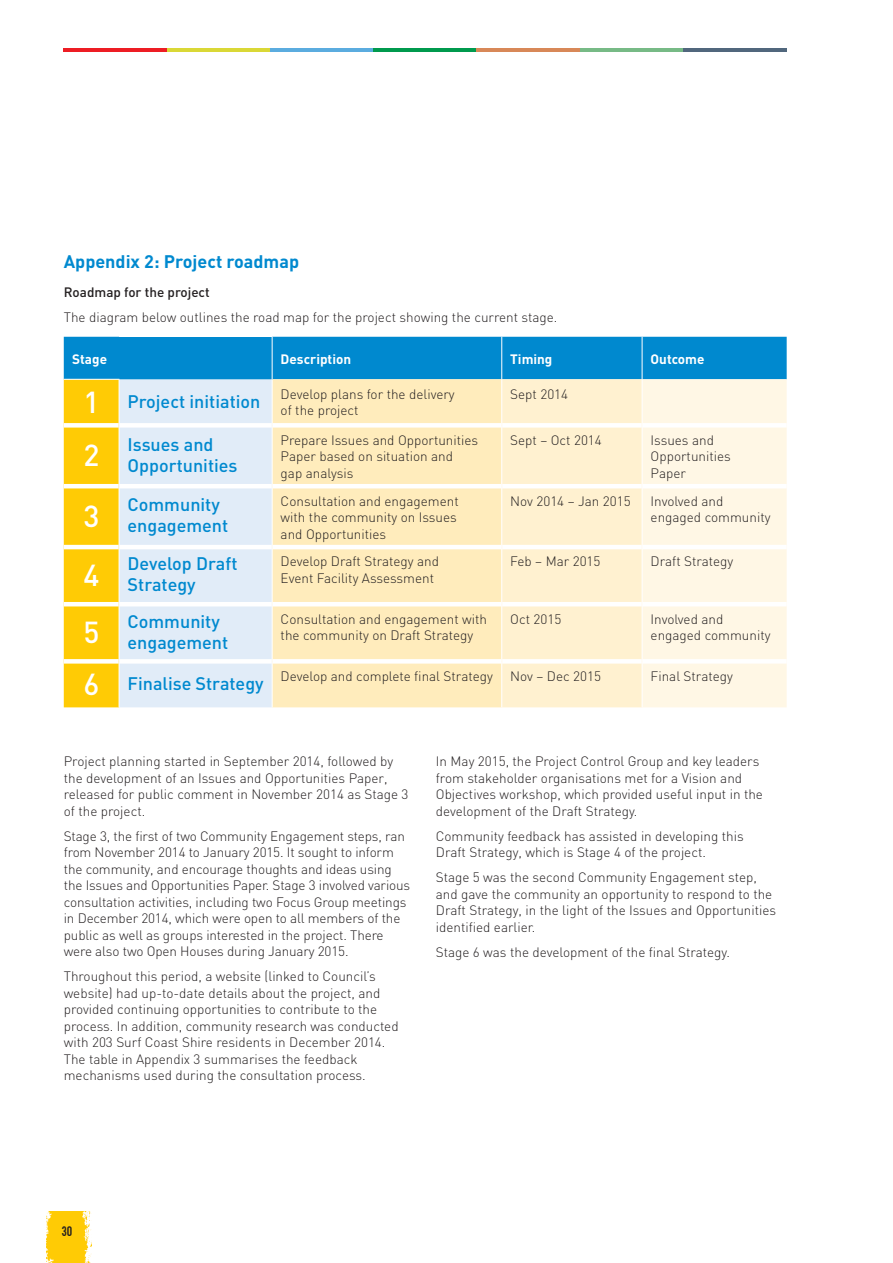
<style>
.page{position:relative;width:893px;height:1263px;background:#fff}
.page>*{position:absolute;margin:0;border:0;box-sizing:border-box;transform-origin:0 0}
.t1{font:500 30px "DIN";color:#fff}
.t2{font:500 18px/21px "DIN";color:#0089cf}
.t3{font:700 18px "DIN";color:#0089cf}
.t4{font:300 13.5px/16.5px "DIN";color:#231f20}
.t5{font:700 13.5px "DIN";color:#fff}
.t6{font:500 13.5px "DIN";color:#231f20}
.t7{font:13.5px "Alternate Gothic No 2 BT";color:#231f20}
.s1{font-size:30px;color:#fff}
</style>
<div class="page">
<svg style="left:47px;top:1211px;width:44px;height:52px;background:#ffd126"></svg>
<hr style="left:64px;top:48px;width:103px;height:4px;background:#ed1d24">
<hr style="left:167px;top:48px;width:103px;height:4px;background:#dad836">
<hr style="left:270px;top:48px;width:103px;height:4px;background:#5bacdf">
<hr style="left:373px;top:48px;width:104px;height:4px;background:#009a4e">
<hr style="left:477px;top:48px;width:103px;height:4px;background:#d88858">
<hr style="left:580px;top:48px;width:103px;height:4px;background:#77ba86">
<hr style="left:683px;top:48px;width:103px;height:4px;background:#51677d">
<svg style="left:64px;top:337px;width:723px;height:370px;background:#5ba28f"></svg>
<div style="left:119px;top:379px;width:153px;height:328px;background:#e1ecf8"></div>
<div style="left:273px;top:379px;width:228px;height:328px;background:#ffecbc"></div>
<svg style="left:502px;top:379px;width:140px;height:328px;background:#fef1d1"></svg>
<div style="left:643px;top:379px;width:144px;height:328px;background:#fff7e5"></div>
<div style="left:64px;top:423px;width:55px;height:5px;background:#fff"></div>
<div style="left:119px;top:423px;width:153px;height:5px;background:#fff"></div>
<div style="left:502px;top:423px;width:140px;height:5px;background:#fff"></div>
<div style="left:642px;top:423px;width:145px;height:5px;background:#fff"></div>
<hr style="left:64px;top:484px;width:55px;height:4px;background:#fff">
<hr style="left:119px;top:484px;width:153px;height:4px;background:#fff">
<hr style="left:502px;top:484px;width:140px;height:4px;background:#fff">
<hr style="left:642px;top:484px;width:145px;height:4px;background:#fff">
<hr style="left:64px;top:545px;width:55px;height:4px;background:#fff">
<hr style="left:119px;top:545px;width:153px;height:4px;background:#fff">
<hr style="left:502px;top:545px;width:140px;height:4px;background:#fff">
<hr style="left:642px;top:545px;width:145px;height:4px;background:#fff">
<hr style="left:64px;top:602px;width:55px;height:4px;background:#fff">
<hr style="left:119px;top:602px;width:153px;height:4px;background:#fff">
<hr style="left:502px;top:602px;width:140px;height:4px;background:#fff">
<hr style="left:642px;top:602px;width:145px;height:4px;background:#fff">
<div style="left:64px;top:659px;width:55px;height:5px;background:#fff"></div>
<div style="left:119px;top:659px;width:153px;height:5px;background:#fff"></div>
<div style="left:502px;top:659px;width:140px;height:5px;background:#fff"></div>
<div style="left:642px;top:659px;width:145px;height:5px;background:#fff"></div>
<hr style="left:272px;top:337px;width:1px;height:42px;background:#fff">
<hr style="left:501px;top:337px;width:1px;height:42px;background:#fff">
<hr style="left:642px;top:337px;width:1px;height:42px;background:#fff">
<div style="left:273px;top:423px;width:228px;height:5px;background:#fff"></div>
<hr style="left:273px;top:484px;width:228px;height:4px;background:#fff">
<hr style="left:273px;top:545px;width:228px;height:4px;background:#fff">
<hr style="left:273px;top:602px;width:228px;height:4px;background:#fff">
<div style="left:273px;top:659px;width:228px;height:5px;background:#fff"></div>
<hr style="left:119px;top:380px;width:1px;height:45px;background:#fff">
<hr style="left:272px;top:379px;width:1px;height:46px;background:#fff">
<hr style="left:501px;top:379px;width:1px;height:46px;background:#fff">
<hr style="left:642px;top:379px;width:1px;height:46px;background:#fff">
<hr style="left:119px;top:425px;width:1px;height:61px;background:#fff">
<hr style="left:272px;top:425px;width:1px;height:61px;background:#fff">
<hr style="left:501px;top:425px;width:1px;height:61px;background:#fff">
<hr style="left:642px;top:425px;width:1px;height:61px;background:#fff">
<hr style="left:119px;top:486px;width:1px;height:61px;background:#fff">
<hr style="left:272px;top:486px;width:1px;height:61px;background:#fff">
<hr style="left:501px;top:486px;width:1px;height:61px;background:#fff">
<hr style="left:642px;top:486px;width:1px;height:61px;background:#fff">
<hr style="left:119px;top:547px;width:1px;height:57px;background:#fff">
<hr style="left:272px;top:547px;width:1px;height:57px;background:#fff">
<hr style="left:501px;top:547px;width:1px;height:57px;background:#fff">
<hr style="left:642px;top:547px;width:1px;height:57px;background:#fff">
<hr style="left:119px;top:604px;width:1px;height:57px;background:#fff">
<hr style="left:272px;top:604px;width:1px;height:57px;background:#fff">
<hr style="left:501px;top:604px;width:1px;height:57px;background:#fff">
<hr style="left:642px;top:604px;width:1px;height:57px;background:#fff">
<hr style="left:119px;top:661px;width:1px;height:46px;background:#fff">
<hr style="left:272px;top:661px;width:1px;height:46px;background:#fff">
<hr style="left:501px;top:661px;width:1px;height:46px;background:#fff">
<hr style="left:642px;top:661px;width:1px;height:46px;background:#fff">
<hr style="left:64px;top:379px;width:55px;height:1px;background:#fff">
<h2 class="t3" style="left:64px;top:250px;width:237px">Appendix 2: Project roadmap</h2>
<p class="t6" style="left:64px;top:284px;width:148px">Roadmap for the project</p>
<p class="t4" style="left:64px;top:309px;width:495px">The diagram below outlines the road map for the project showing the current stage.</p>
<p class="t5" style="left:72px;top:350px;width:36px">Stage</p>
<p class="t5" style="left:281px;top:350px;width:72px">Description</p>
<p class="t5" style="left:510px;top:350px;width:44px">Timing</p>
<p class="t5" style="left:651px;top:350px;width:55px">Outcome</p>
<h2 class="t2" style="left:83px;top:390px;width:179px"><span class="s1">1</span> Project initiation</h2>
<p class="t4" style="left:281px;top:385px;width:176px">Develop plans for the delivery of the project</p>
<p class="t4" style="left:510px;top:385px;width:59px">Sept 2014</p>
<h1 class="t1" style="left:83px;top:436px;width:17px">2</h1>
<h2 class="t2" style="left:128px;top:433px;width:112px">Issues and<br>Opportunities</h2>
<p class="t4" style="left:281px;top:431px;width:199px">Prepare Issues and Opportunities<br>Paper based on situation and<br>gap analysis</p>
<p class="t4" style="left:510px;top:431px;width:93px">Sept – Oct 2014</p>
<p class="t4" style="left:651px;top:431px;width:82px">Issues and<br>Opportunities<br>Paper</p>
<h1 class="t1" style="left:83px;top:497px;width:17px">3</h1>
<h2 class="t2" style="left:128px;top:494px;width:102px">Community engagement</h2>
<p class="t4" style="left:281px;top:492px;width:180px">Consultation and engagement with the community on Issues and Opportunities</p>
<p class="t4" style="left:510px;top:492px;width:122px">Nov 2014 – Jan 2015</p>
<p class="t4" style="left:651px;top:492px;width:121px">Involved and engaged community</p>
<h1 class="t1" style="left:83px;top:556px;width:17px">4</h1>
<h2 class="t2" style="left:128px;top:553px;width:111px">Develop Draft<br>Strategy</h2>
<p class="t4" style="left:281px;top:553px;width:160px">Develop Draft Strategy and<br>Event Facility Assessment</p>
<p class="t4" style="left:510px;top:553px;width:92px">Feb – Mar 2015</p>
<p class="t4" style="left:651px;top:553px;width:84px">Draft Strategy</p>
<h1 class="t1" style="left:83px;top:613px;width:17px">5</h1>
<h2 class="t2" style="left:128px;top:610px;width:102px">Community engagement</h2>
<p class="t4" style="left:281px;top:610px;width:208px">Consultation and engagement with the community on Draft Strategy</p>
<p class="t4" style="left:510px;top:610px;width:53px">Oct 2015</p>
<p class="t4" style="left:651px;top:610px;width:121px">Involved and engaged community</p>
<h2 class="t2" style="left:83px;top:672px;width:182px"><span class="s1">6</span> Finalise Strategy</h2>
<p class="t4" style="left:281px;top:667px;width:214px">Develop and complete final Strategy</p>
<p class="t4" style="left:510px;top:667px;width:92px">Nov – Dec 2015</p>
<p class="t4" style="left:651px;top:667px;width:84px">Final Strategy</p>
<p class="t4" style="left:64px;top:753px;width:346px">Project planning started in September 2014, followed by the development of an Issues and Opportunities Paper, released for public comment in November 2014 as Stage 3 of the project.</p>
<p class="t4" style="left:64px;top:828px;width:348px">Stage 3, the first of two Community Engagement steps, ran from November 2014 to January 2015. It sought to inform the community, and encourage thoughts and ideas using the Issues and Opportunities Paper. Stage 3 involved various consultation activities, including two Focus Group meetings in December 2014, which were open to all members of the public as well as groups interested in the project. There were also two Open Houses during January 2015.</p>
<p class="t4" style="left:64px;top:968px;width:336px">Throughout this period, a website (linked to Council’s website) had up-to-date details about the project, and provided continuing opportunities to contribute to the process. In addition, community research was conducted with 203 Surf Coast Shire residents in December 2014.<br>The table in Appendix 3 summarises the feedback mechanisms used during the consultation process.</p>
<p class="t4" style="left:436px;top:753px;width:329px">In May 2015, the Project Control Group and key leaders from stakeholder organisations met for a Vision and Objectives workshop, which provided useful input in the development of the Draft Strategy.</p>
<p class="t4" style="left:436px;top:828px;width:309px">Community feedback has assisted in developing this<br>Draft Strategy, which is Stage 4 of the project.</p>
<p class="t4" style="left:436px;top:869px;width:342px">Stage 5 was the second Community Engagement step, and gave the community an opportunity to respond to the Draft Strategy, in the light of the Issues and Opportunities identified earlier.</p>
<p class="t4" style="left:436px;top:943px;width:296px">Stage 6 was the development of the final Strategy.</p>
<p class="t7" style="left:62px;top:1224px;width:12px">30</p>
</div>
